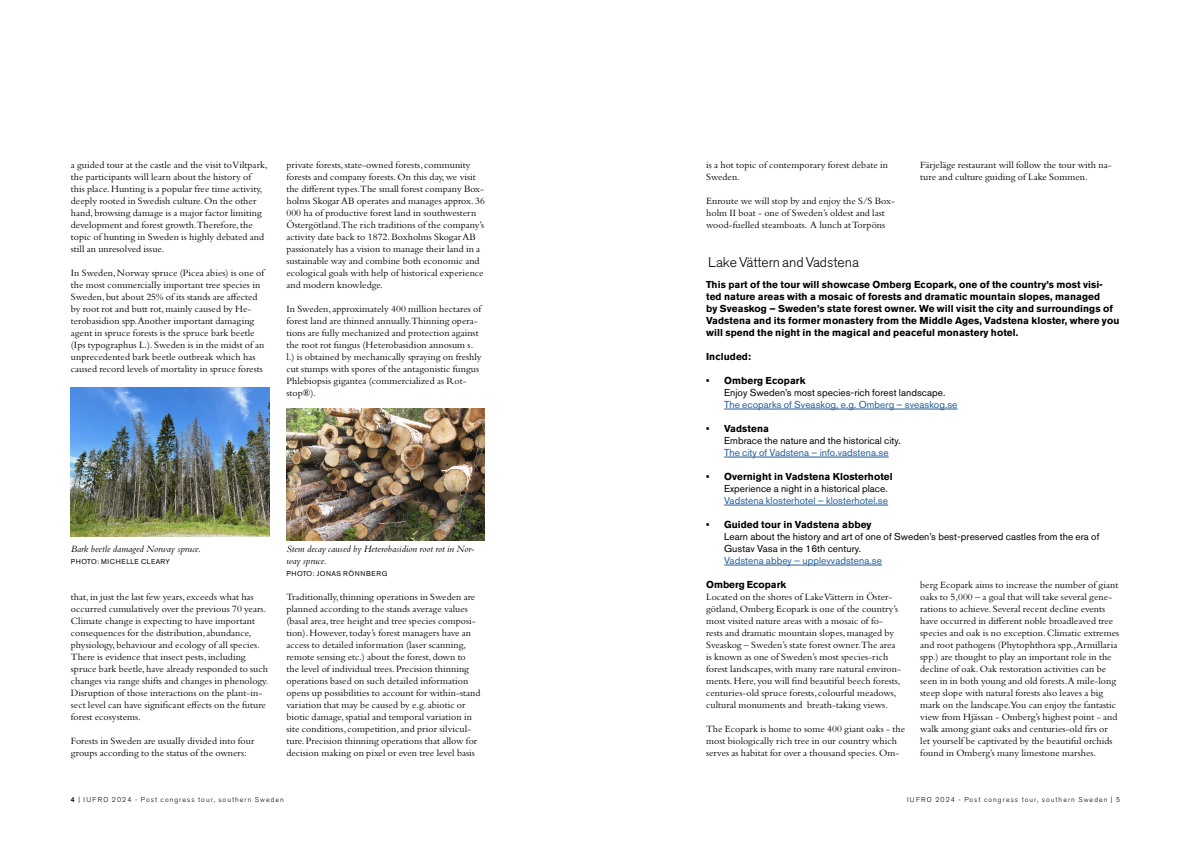
<style>
.page{position:relative;width:1191px;height:842px;background:#fff}
.page>*{position:absolute;margin:0;border:0;box-sizing:border-box;transform-origin:0 0}
.t1{font:300 14px "Akzidenz Grotesk Std";letter-spacing:-.005em;color:#000}
.t2{font:10px/12px "Bembo Std";letter-spacing:.005em;color:#000}
.t3{font:700 10px/12px "Akzidenz Grotesk Std";letter-spacing:.005em;color:#000}
.t4{font:10px/12px "Akzidenz Grotesk Std";letter-spacing:.005em;color:#000}
.t5{font:10px/12px "Akzidenz Grotesk Std";letter-spacing:.005em;color:#215e9e}
.t6{font:italic 10px/12px "Bembo Std";letter-spacing:.005em;color:#000}
.t7{font:300 7px "Akzidenz Grotesk Std";letter-spacing:.15em;color:#000}
.t8{font:7px "Akzidenz Grotesk Std";letter-spacing:.08em;color:#000}
.s1{font-weight:700}
.s2{color:#215e9e}
.s3{font-weight:700;color:#000}
.s4{color:#000}
.s5{font-weight:500}
</style>
<div class="page">
<img style="left:71px;top:388px;width:198px;height:148px">
<img style="left:287px;top:408px;width:198px;height:132px">
<hr style="left:724px;top:409px;width:233px;height:1px;background:#215e9e">
<hr style="left:724px;top:457px;width:164px;height:1px;background:#215e9e">
<hr style="left:724px;top:505px;width:164px;height:1px;background:#215e9e">
<hr style="left:724px;top:565px;width:158px;height:1px;background:#215e9e">
<p class="t2" style="left:71px;top:159px;width:198px">a guided tour at the castle and the visit to Viltpark, the participants will learn about the history of<br>this place. Hunting is a popular free time activity, deeply rooted in Swedish culture. On the other hand, browsing damage is a major factor limiting development and forest growth.Therefore, the topic of hunting in Sweden is highly debated and still an unresolved issue.</p>
<p class="t2" style="left:71px;top:267px;width:195px">In Sweden, Norway spruce (Picea abies) is one of the most commercially important tree species in Sweden, but about 25% of its stands are affected by root rot and butt rot, mainly caused by He&shy;terobasidion spp.Another important damaging agent in spruce forests is the spruce bark beetle (Ips typographus L.). Sweden is in the midst of an unprecedented bark beetle outbreak which has caused record levels of mortality in spruce forests</p>
<p class="t2" style="left:286px;top:159px;width:200px">private forests, state-owned forests, community forests and company forests. On this day, we visit the different types.The small forest company Box&shy;holms Skogar AB operates and manages approx. 36<br>000 ha of productive forest land in southwestern Östergötland.The rich traditions of the company’s activity date back to 1872. Boxholms Skogar AB passionately has a vision to manage their land in a sustainable way and combine both economic and ecological goals with help of historical experience and modern knowledge.</p>
<p class="t2" style="left:286px;top:303px;width:197px">In Sweden, approximately 400 million hectares of forest land are thinned annually.Thinning opera&shy;tions are fully mechanized and protection against the root rot fungus (Heterobasidion annosum s. l.) is obtained by mechanically spraying on freshly cut stumps with spores of the antagonistic fungus Phlebiopsis gigantea (commercialized as Rot&shy;stop®).</p>
<p class="t6" style="left:71px;top:543px;width:132px">Bark beetle damaged Norway spruce.</p>
<p class="t8" style="left:71px;top:557px;width:100px">PHOTO: MICHELLE CLEARY</p>
<p class="t2" style="left:71px;top:591px;width:199px">that, in just the last few years, exceeds what has occurred cumulatively over the previous 70 years.<br>Climate change is expecting to have important consequences for the distribution, abundance, physiology, behaviour and ecology of all species.<br>There is evidence that insect pests, including spruce bark beetle, have already responded to such changes via range shifts and changes in phenology.<br>Disruption of those interactions on the plant-in&shy;sect level can have significant effects on the future forest ecosystems.</p>
<p class="t2" style="left:71px;top:735px;width:185px">Forests in Sweden are usually divided into four groups according to the status of the owners:</p>
<p class="t6" style="left:286px;top:543px;width:189px">Stem decay caused by Heterobasidion root rot in Nor&shy;way spruce.</p>
<p class="t8" style="left:286px;top:569px;width:103px">PHOTO: JONAS RÖNNBERG</p>
<p class="t2" style="left:286px;top:591px;width:195px">Traditionally, thinning operations in Sweden are planned according to the stands average values (basal area, tree height and tree species composi&shy;tion). However, today’s forest managers have an access to detailed information (laser scanning, remote sensing etc.) about the forest, down to the level of individual trees. Precision thinning operations based on such detailed information opens up possibilities to account for within-stand variation that may be caused by e.g. abiotic or biotic damage, spatial and temporal variation in site conditions, competition, and prior silvicul&shy;ture. Precision thinning operations that allow for decision making on pixel or even tree level basis</p>
<p class="t2" style="left:706px;top:159px;width:183px">is a hot topic of contemporary forest debate in<br>Sweden.</p>
<p class="t2" style="left:706px;top:195px;width:190px">Enroute we will stop by and enjoy the S/S Box&shy;holm II boat - one of Sweden’s oldest and last wood-fuelled steamboats. A lunch at Torpöns</p>
<p class="t2" style="left:920px;top:159px;width:193px">Färjeläge restaurant will follow the tour with na&shy;ture and culture guiding of Lake Sommen.</p>
<h3 class="t1" style="left:708px;top:254px;width:152px">Lake Vättern and Vadstena</h3>
<p class="t3" style="left:706px;top:278px;width:415px">This part of the tour will showcase Omberg Ecopark, one of the country’s most visi&shy;ted nature areas with a mosaic of forests and dramatic mountain slopes, managed<br>by Sveaskog – Sweden’s state forest owner. We will visit the city and surroundings of Vadstena and its former monastery from the Middle Ages, Vadstena kloster, where you will spend the night in the magical and peaceful monastery hotel.</p>
<p class="t3" style="left:706px;top:350px;width:46px">Included:</p>
<p class="t4" style="left:724px;top:374px;width:235px;text-indent:-18px"><span class="s1">• Omberg Ecopark<br></span>Enjoy Sweden’s most species-rich forest landscape.<br><span class="s2">The ecoparks of Sveaskog, e.g. Omberg – sveaskog.se</span></p>
<p class="t4" style="left:724px;top:422px;width:178px;text-indent:-18px"><span class="s1">• Vadstena<br></span>Embrace the nature and the historical city.<br><span class="s2">The city of Vadstena – info.vadstena.se</span></p>
<p class="t5" style="left:724px;top:470px;width:170px;text-indent:-18px"><span class="s3">• Overnight in Vadstena Klosterhotel<br></span><span class="s4">Experience a night in a historical place.<br></span>Vadstena klosterhotel – klosterhotel.se</p>
<p class="t4" style="left:724px;top:518px;width:377px;text-indent:-18px"><span class="s1">• Guided tour in Vadstena abbey<br></span>Learn about the history and art of one of Sweden’s best-preserved castles from the era of Gustav Vasa in the 16th century.<br><span class="s2">Vadstena abbey – upplevvadstena.se</span></p>
<h4 class="t3" style="left:706px;top:579px;width:82px">Omberg Ecopark</h4>
<p class="t2" style="left:706px;top:591px;width:196px">Located on the shores of Lake Vättern in Öster&shy;götland, Omberg Ecopark is one of the country’s most visited nature areas with a mosaic of fo&shy;rests and dramatic mountain slopes, managed by Sveaskog – Sweden’s state forest owner.The area is known as one of Sweden’s most species-rich forest landscapes, with many rare natural environ&shy;ments. Here, you will find beautiful beech forests, centuries-old spruce forests, colourful meadows, cultural monuments and breath-taking views.</p>
<p class="t2" style="left:706px;top:723px;width:391px">The Ecopark is home to some 400 giant oaks - the<br>most biologically rich tree in our country which<br>serves as habitat for over a thousand species. Om- found in Omberg’s many limestone marshes.</p>
<p class="t2" style="left:920px;top:579px;width:200px">berg Ecopark aims to increase the number of giant oaks to 5,000 – a goal that will take several gene&shy;rations to achieve. Several recent decline events have occurred in different noble broadleaved tree species and oak is no exception. Climatic extremes and root pathogens (Phytophthora spp.,Armillaria spp.) are thought to play an important role in the decline of oak. Oak restoration activities can be seen in in both young and old forests.A mile-long steep slope with natural forests also leaves a big mark on the landscape.You can enjoy the fantastic view from Hjässan - Omberg’s highest point - and walk among giant oaks and centuries-old firs or let yourself be captivated by the beautiful orchids</p>
<p class="t7" style="left:71px;top:796px;width:214px"><span class="s5">4</span> | IUFRO 2024 - Post congress tour, southern Sweden</p>
<p class="t7" style="left:907px;top:796px;width:215px">IUFRO 2024 - Post congress tour, southern Sweden | 5</p>
</div>
